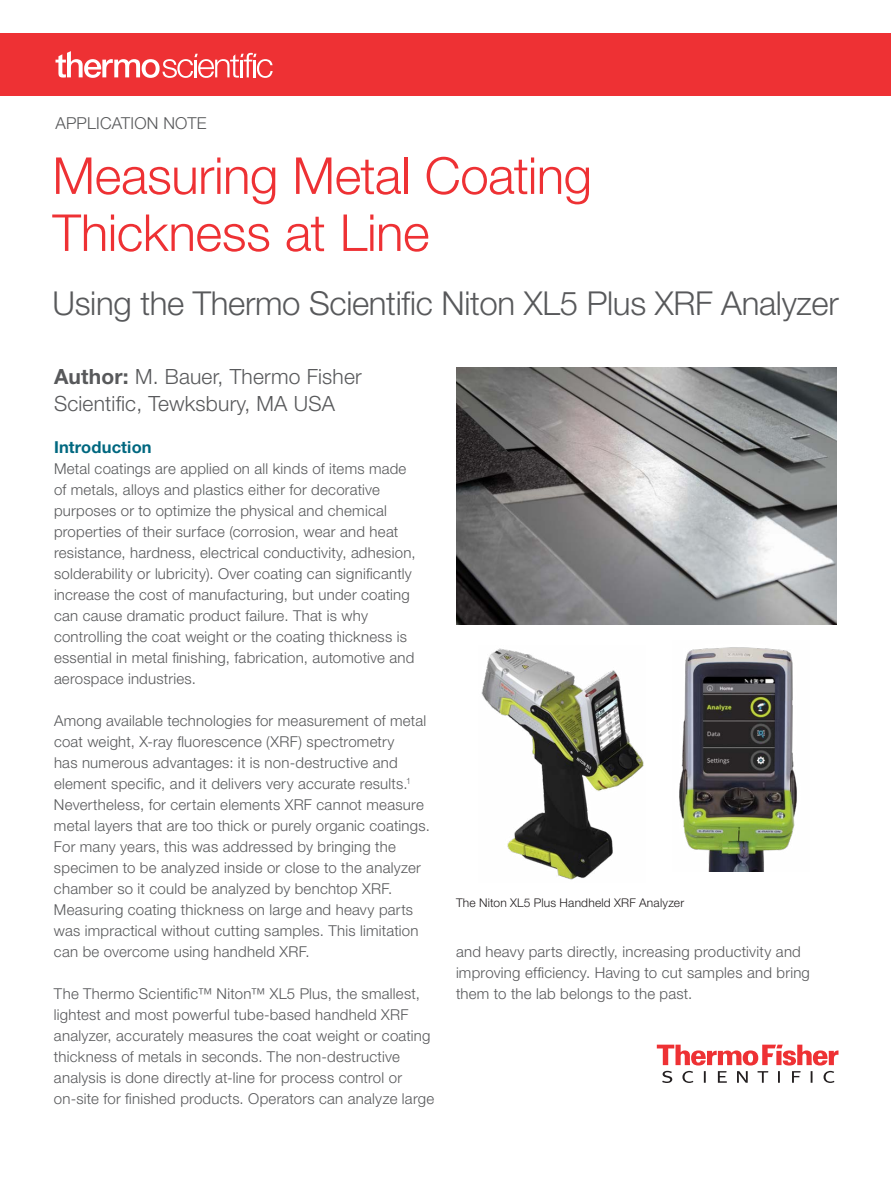
<style>
.page{position:relative;width:891px;height:1188px;background:#fff}
.page>*{position:absolute;margin:0;border:0;box-sizing:border-box;transform-origin:0 0}
.t1{font:300 51px/57px "Helvetica Neue LT Std";letter-spacing:-.01em;color:#ee3134}
.t2{font:300 33px "Helvetica Neue LT Std";letter-spacing:-.01em;color:#58595b}
.t3{font:300 21px/27px "Helvetica Neue LT Std";letter-spacing:.01em;color:#58595b}
.t4{font:300 16.5px "Helvetica Neue LT Std";letter-spacing:.01em;color:#58595b}
.t5{font:700 16.5px "Helvetica Neue LT Std";letter-spacing:.01em;color:#006880}
.t6{font:300 15px/21px "Helvetica Neue LT Std";letter-spacing:.015em;color:#58595b}
.t7{font:300 12px "Helvetica Neue LT Std";letter-spacing:.015em;color:#231f20}
.s1{font-weight:700}
</style>
<div class="page">
<img style="left:456px;top:367px;width:381px;height:257px">
<svg style="left:657px;top:1045px;width:181px;height:38px"></svg>
<img style="left:679px;top:647px;width:118px;height:225px">
<img style="left:481px;top:648px;width:163px;height:232px">
<div style="left:0;top:33px;width:891px;height:63px;background:#ee3134"></div>
<svg style="left:56px;top:51px;width:217px;height:27px"></svg>
<p class="t4" style="left:56px;top:113px;width:153px">APPLICATION NOTE</p>
<h1 class="t1" style="left:52px;top:146px;width:541px">Measuring Metal Coating<br>Thickness at Line</h1>
<h2 class="t2" style="left:52px;top:284px;width:788px">Using the Thermo Scientific Niton XL5 Plus XRF Analyzer</h2>
<h3 class="t3" style="left:54px;top:363px;width:309px"><span class="s1">Author:</span> M. Bauer, Thermo Fisher<br>Scientific, Tewksbury, MA USA</h3>
<p class="t5" style="left:54px;top:437px;width:99px">Introduction</p>
<p class="t6" style="left:54px;top:458px;width:363px">Metal coatings are applied on all kinds of items made of metals, alloys and plastics either for decorative purposes or to optimize the physical and chemical properties of their surface (corrosion, wear and heat resistance, hardness, electrical conductivity, adhesion, solderability or lubricity). Over coating can significantly increase the cost of manufacturing, but under coating can cause dramatic product failure. That is why controlling the coat weight or the coating thickness is essential in metal finishing, fabrication, automotive and aerospace industries.</p>
<p class="t6" style="left:54px;top:710px;width:377px">Among available technologies for measurement of metal coat weight, X-ray fluorescence (XRF) spectrometry<br>has numerous advantages: it is non-destructive and element specific, and it delivers very accurate results.<sup>1<br></sup>Nevertheless, for certain elements XRF cannot measure metal layers that are too thick or purely organic coatings.<br>For many years, this was addressed by bringing the specimen to be analyzed inside or close to the analyzer chamber so it could be analyzed by benchtop XRF.<br>Measuring coating thickness on large and heavy parts was impractical without cutting samples. This limitation can be overcome using handheld XRF.</p>
<p class="t6" style="left:54px;top:983px;width:382px">The Thermo Scientific™ Niton™ XL5 Plus, the smallest, lightest and most powerful tube-based handheld XRF analyzer, accurately measures the coat weight or coating thickness of metals in seconds. The non-destructive analysis is done directly at-line for process control or on-site for finished products. Operators can analyze large</p>
<p class="t7" style="left:456px;top:896px;width:230px">The Niton XL5 Plus Handheld XRF Analyzer</p>
<p class="t6" style="left:456px;top:941px;width:355px">and heavy parts directly, increasing productivity and improving efficiency. Having to cut samples and bring them to the lab belongs to the past.</p>
</div>
